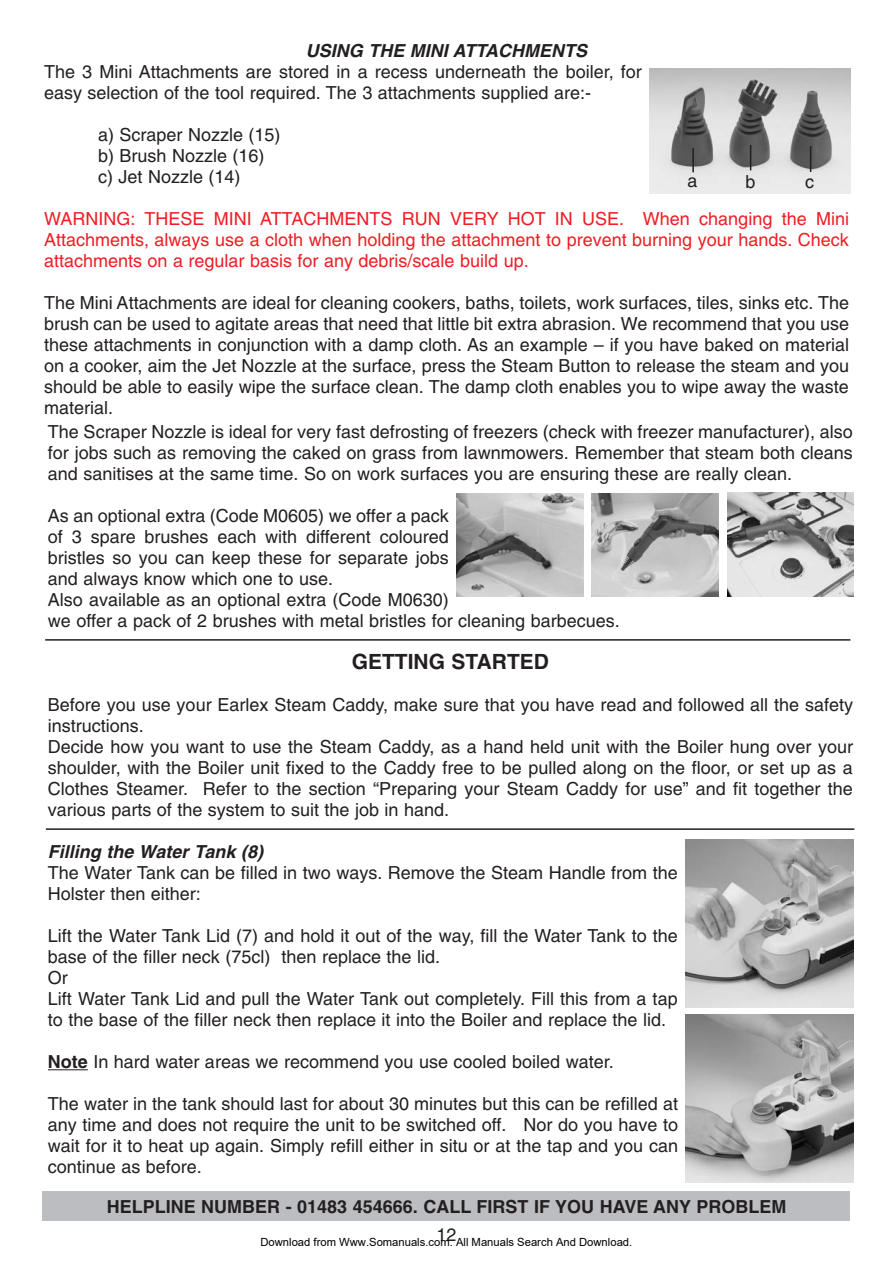
<style>
.page{position:relative;width:893px;height:1263px;background:#fff}
.page>*{position:absolute;margin:0;border:0;box-sizing:border-box;transform-origin:0 0}
.t1{font:700 21px "Helvetica";color:#231f20}
.t2{font:18px/21px "Helvetica";color:#231f20}
.t3{font:18px/21px "Helvetica";color:#ee1e24;text-align:justify}
.t4{font:700 18px "Helvetica";color:#231f20}
.t5{font:italic 700 18px "Helvetica";color:#231f20}
.t6{font:11.25px "Arial";color:#000}
.s1{font-weight:700}
</style>
<div class="page">
<div style="left:43px;top:1191px;width:807px;height:29px;background:#bcbdc0"></div>
<hr style="left:48px;top:1069px;width:40px;height:1px;background:#231f20">
<img style="left:456px;top:494px;width:127px;height:102px">
<img style="left:592px;top:494px;width:127px;height:103px">
<img style="left:727px;top:492px;width:126px;height:104px">
<hr style="left:46px;top:828px;width:808px;height:2px;background:#231f20">
<img style="left:685px;top:839px;width:168px;height:168px">
<img style="left:685px;top:1014px;width:168px;height:168px">
<hr style="left:45px;top:639px;width:805px;height:2px;background:#231f20">
<img style="left:649px;top:68px;width:201px;height:126px">
<hr style="left:692px;top:148px;width:2px;height:24px;background:#231f20">
<svg style="left:750px;top:145px;width:1px;height:25px"></svg>
<svg style="left:810px;top:146px;width:1px;height:26px"></svg>
<p class="t5" style="left:306px;top:44px;width:283px">USING THE MINI ATTACHMENTS</p>
<p class="t2" style="left:44px;top:63px;width:599px">The 3 Mini Attachments are stored in a recess underneath the boiler, for easy selection of the tool required. The 3 attachments supplied are:-</p>
<p class="t2" style="left:98px;top:126px;width:184px">a) Scraper Nozzle (15) b) Brush Nozzle (16) c) Jet Nozzle (14)</p>
<p class="t3" style="left:44px;top:210px;width:806px">WARNING: THESE MINI ATTACHMENTS RUN VERY HOT IN USE. When changing the Mini Attachments, always use a cloth when holding the attachment to prevent burning your hands. Check attachments on a regular basis for any debris/scale build up.</p>
<p class="t2" style="left:44px;top:294px;width:807px;text-align:justify">The Mini Attachments are ideal for cleaning cookers, baths, toilets, work surfaces, tiles, sinks etc. The brush can be used to agitate areas that need that little bit extra abrasion. We recommend that you use these attachments in conjunction with a damp cloth. As an example – if you have baked on material on a cooker, aim the Jet Nozzle at the surface, press the Steam Button to release the steam and you should be able to easily wipe the surface clean. The damp cloth enables you to wipe away the waste material.</p>
<p class="t2" style="left:688px;top:172px;width:12px">a</p>
<p class="t2" style="left:746px;top:173px;width:12px">b</p>
<p class="t2" style="left:805px;top:173px;width:10px">c</p>
<p class="t2" style="left:48px;top:423px;width:806px;text-align:justify">The Scraper Nozzle is ideal for very fast defrosting of freezers (check with freezer manufacturer), also for jobs such as removing the caked on grass from lawnmowers. Remember that steam both cleans and sanitises at the same time. So on work surfaces you are ensuring these are really clean.</p>
<p class="t2" style="left:48px;top:507px;width:573px">As an optional extra (Code M0605) we offer a pack<br>of 3 spare brushes each with different coloured<br>bristles so you can keep these for separate jobs<br>and always know which one to use.<br>Also available as an optional extra (Code M0630)<br>we offer a pack of 2 brushes with metal bristles for cleaning barbecues.</p>
<p class="t1" style="left:352px;top:653px;width:199px">GETTING STARTED</p>
<p class="t2" style="left:48px;top:696px;width:807px">Before you use your Earlex Steam Caddy, make sure that you have read and followed all the safety instructions.<br>Decide how you want to use the Steam Caddy, as a hand held unit with the Boiler hung over your shoulder, with the Boiler unit fixed to the Caddy free to be pulled along on the floor, or set up as a Clothes Steamer. Refer to the section “Preparing your Steam Caddy for use” and fit together the various parts of the system to suit the job in hand.</p>
<p class="t5" style="left:48px;top:844px;width:217px">Filling the Water Tank (8)</p>
<p class="t2" style="left:48px;top:864px;width:631px">The Water Tank can be filled in two ways. Remove the Steam Handle from the<br>Holster then either:</p>
<p class="t2" style="left:48px;top:927px;width:631px">Lift the Water Tank Lid (7) and hold it out of the way, fill the Water Tank to the base of the filler neck (75cl) then replace the lid.<br>Or<br>Lift Water Tank Lid and pull the Water Tank out completely. Fill this from a tap to the base of the filler neck then replace it into the Boiler and replace the lid.</p>
<p class="t2" style="left:48px;top:1053px;width:567px"><span class="s1">Note</span> In hard water areas we recommend you use cooled boiled water.</p>
<p class="t2" style="left:48px;top:1095px;width:632px;text-align:justify">The water in the tank should last for about 30 minutes but this can be refilled at any time and does not require the unit to be switched off. Nor do you have to wait for it to heat up again. Simply refill either in situ or at the tap and you can continue as before.</p>
<p class="t4" style="left:107px;top:1200px;width:681px">HELPLINE NUMBER - 01483 454666. CALL FIRST IF YOU HAVE ANY PROBLEM</p>
<p class="t2" style="left:436px;top:1226px;width:22px">12</p>
<p class="t6" style="left:260px;top:1235px;width:373px">Download from Www.Somanuals.com. All Manuals Search And Download.</p>
</div>
